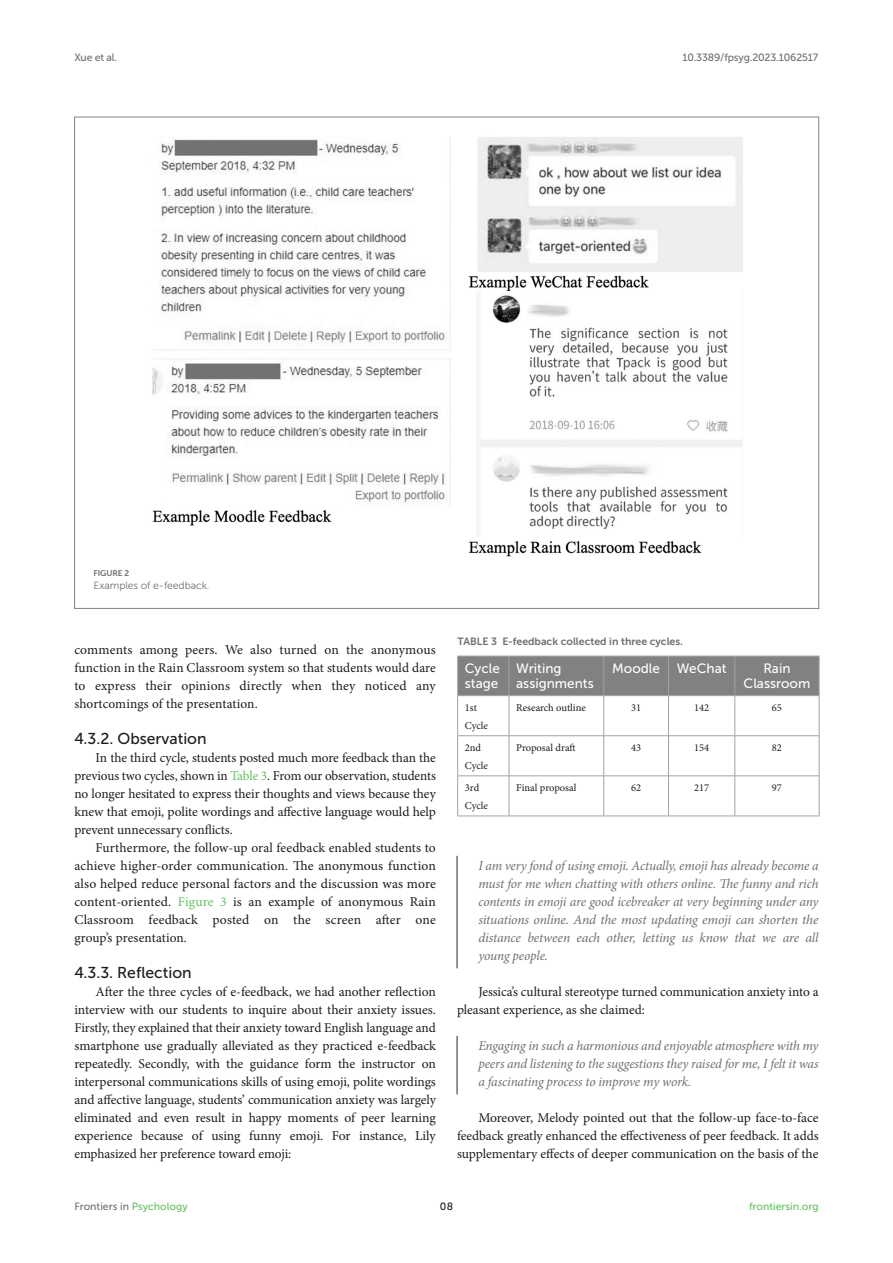
<style>
.page{position:relative;width:893px;height:1263px;background:#fff}
.page>*{position:absolute;margin:0;border:0;box-sizing:border-box;transform-origin:0 0}
.HEAD_3{font:15.75px "Museo Sans 500";color:#1b1c1b}
.TEXT_FLUSH{font:13.5px/18px "Minion Pro";letter-spacing:-.005em;color:#1b1c1b;text-align:justify}
.TEXT{font:13.5px/18px "Minion Pro";letter-spacing:-.005em;color:#1b1c1b;text-align:justify}
.BLOCK_QTN{font:italic 13.5px/18px "Minion Pro";letter-spacing:-.015em;color:#706f70;text-align:justify}
.TB_CH{font:13.5px/15px "Museo Sans 500";color:#fff}
.TB_TX{font:10.5px/18px "Minion Pro";color:#1b1c1b}
.t1{font:10.5px "Museo Sans 500";letter-spacing:-.015em;color:#706f70}
.TT{font:10.5px "Museo Sans 700";color:#706f70}
.FIG_LEG{font:10.5px "Museo Sans 300";letter-spacing:-.01em;color:#706f70}
.t2{font:10.5px "Museo Sans 500";color:#65c161}
.t3{font:10.5px "Museo Sans 500";color:#1b1c1b}
.FIG_HD{font:8.25px "Museo Sans 700";letter-spacing:-.01em;color:#706f70}
.s1{color:#65c161}
</style>
<div class="page">
<hr style="left:456px;top:856px;width:2px;height:112px;background:#706f70">
<hr style="left:456px;top:1036px;width:2px;height:58px;background:#706f70">
<img style="left:152px;top:137px;width:591px;height:420px">
<div style="left:458px;top:657px;width:361px;height:38px;background:#808181"></div>
<hr style="left:668px;top:775px;width:67px;height:1px;background:#a2a3a3">
<hr style="left:668px;top:816px;width:67px;height:1px;background:#a2a3a3">
<hr style="left:668px;top:736px;width:1px;height:40px;background:#a2a3a3">
<hr style="left:604px;top:775px;width:64px;height:1px;background:#a2a3a3">
<hr style="left:668px;top:776px;width:1px;height:40px;background:#a2a3a3">
<hr style="left:604px;top:816px;width:64px;height:1px;background:#a2a3a3">
<hr style="left:603px;top:736px;width:1px;height:40px;background:#a2a3a3">
<hr style="left:509px;top:775px;width:95px;height:1px;background:#a2a3a3">
<hr style="left:603px;top:776px;width:1px;height:40px;background:#a2a3a3">
<hr style="left:509px;top:816px;width:95px;height:1px;background:#a2a3a3">
<hr style="left:735px;top:736px;width:1px;height:40px;background:#a2a3a3">
<hr style="left:819px;top:736px;width:1px;height:40px;background:#a2a3a3">
<hr style="left:735px;top:775px;width:84px;height:1px;background:#a2a3a3">
<hr style="left:735px;top:776px;width:1px;height:40px;background:#a2a3a3">
<hr style="left:819px;top:776px;width:1px;height:40px;background:#a2a3a3">
<hr style="left:735px;top:816px;width:84px;height:1px;background:#a2a3a3">
<hr style="left:457px;top:736px;width:1px;height:40px;background:#a2a3a3">
<hr style="left:509px;top:736px;width:1px;height:40px;background:#a2a3a3">
<hr style="left:457px;top:775px;width:52px;height:1px;background:#a2a3a3">
<hr style="left:457px;top:776px;width:1px;height:40px;background:#a2a3a3">
<hr style="left:509px;top:776px;width:1px;height:40px;background:#a2a3a3">
<hr style="left:457px;top:816px;width:52px;height:1px;background:#a2a3a3">
<hr style="left:509px;top:656px;width:95px;height:1px;background:#a2a3a3">
<hr style="left:509px;top:695px;width:95px;height:1px;background:#a2a3a3">
<hr style="left:604px;top:656px;width:64px;height:1px;background:#a2a3a3">
<hr style="left:603px;top:656px;width:1px;height:39px;background:#a2a3a3">
<hr style="left:604px;top:695px;width:64px;height:1px;background:#a2a3a3">
<hr style="left:668px;top:656px;width:67px;height:1px;background:#a2a3a3">
<hr style="left:668px;top:656px;width:1px;height:39px;background:#a2a3a3">
<hr style="left:668px;top:695px;width:67px;height:1px;background:#a2a3a3">
<hr style="left:735px;top:656px;width:84px;height:1px;background:#a2a3a3">
<hr style="left:735px;top:656px;width:1px;height:39px;background:#a2a3a3">
<hr style="left:819px;top:656px;width:1px;height:39px;background:#a2a3a3">
<hr style="left:735px;top:695px;width:84px;height:1px;background:#a2a3a3">
<hr style="left:457px;top:656px;width:52px;height:1px;background:#a2a3a3">
<hr style="left:457px;top:656px;width:1px;height:39px;background:#a2a3a3">
<hr style="left:509px;top:656px;width:1px;height:39px;background:#a2a3a3">
<hr style="left:457px;top:695px;width:52px;height:1px;background:#a2a3a3">
<hr style="left:509px;top:735px;width:95px;height:1px;background:#a2a3a3">
<hr style="left:603px;top:696px;width:1px;height:39px;background:#a2a3a3">
<hr style="left:604px;top:735px;width:64px;height:1px;background:#a2a3a3">
<hr style="left:668px;top:696px;width:1px;height:39px;background:#a2a3a3">
<hr style="left:668px;top:735px;width:67px;height:1px;background:#a2a3a3">
<hr style="left:735px;top:696px;width:1px;height:39px;background:#a2a3a3">
<hr style="left:819px;top:696px;width:1px;height:39px;background:#a2a3a3">
<hr style="left:735px;top:735px;width:84px;height:1px;background:#a2a3a3">
<hr style="left:457px;top:696px;width:1px;height:39px;background:#a2a3a3">
<hr style="left:509px;top:696px;width:1px;height:39px;background:#a2a3a3">
<hr style="left:457px;top:735px;width:52px;height:1px;background:#a2a3a3">
<p class="t1" style="left:74px;top:51px;width:44px">Xue et al.</p>
<p class="t1" style="left:682px;top:51px;width:138px">10.3389/fpsyg.2023.1062517</p>
<p class="FIG_HD" style="left:94px;top:568px;width:37px">FIGURE 2</p>
<p class="FIG_LEG" style="left:94px;top:580px;width:118px">Examples of e-feedback.</p>
<p class="TEXT_FLUSH" style="left:74px;top:641px;width:363px">comments among peers. We also turned on the anonymous function in the Rain Classroom system so that students would dare to express their opinions directly when they noticed any shortcomings of the presentation.</p>
<p class="HEAD_3" style="left:74px;top:730px;width:134px">4.3.2. Observation</p>
<p class="TEXT_FLUSH" style="left:74px;top:749px;width:363px;text-indent:21px">In the third cycle, students posted much more feedback than the previous two cycles, shown in <span class="s1">Table 3</span>. From our observation, students no longer hesitated to express their thoughts and views because they knew that emoji, polite wordings and affective language would help prevent unnecessary conflicts.</p>
<p class="TEXT" style="left:74px;top:839px;width:363px;text-indent:21px">Furthermore, the follow-up oral feedback enabled students to achieve higher-order communication. The anonymous function also helped reduce personal factors and the discussion was more content-oriented. <span class="s1">Figure 3</span> is an example of anonymous Rain Classroom feedback posted on the screen after one group’s presentation.</p>
<p class="HEAD_3" style="left:74px;top:964px;width:119px">4.3.3. Reflection</p>
<p class="TEXT_FLUSH" style="left:74px;top:983px;width:363px;text-indent:21px">After the three cycles of e-feedback, we had another reflection interview with our students to inquire about their anxiety issues.<br>Firstly, they explained that their anxiety toward English language and smartphone use gradually alleviated as they practiced e-feedback repeatedly. Secondly, with the guidance form the instructor on interpersonal communications skills of using emoji, polite wordings and affective language, students’ communication anxiety was largely eliminated and even result in happy moments of peer learning experience because of using funny emoji. For instance, Lily emphasized her preference toward emoji:</p>
<p class="TT" style="left:457px;top:636px;width:227px">TABLE 3 E-feedback collected in three cycles.</p>
<p class="TB_CH" style="left:465px;top:661px;width:36px">Cycle stage</p>
<p class="TB_CH" style="left:516px;top:661px;width:79px">Writing assignments</p>
<p class="TB_CH" style="left:612px;top:661px;width:49px">Moodle</p>
<p class="TB_CH" style="left:677px;top:661px;width:51px">WeChat</p>
<p class="TB_CH" style="left:744px;top:661px;width:68px;text-align:center">Rain<br>Classroom</p>
<p class="TB_TX" style="left:465px;top:698px;width:25px">1st<br>Cycle</p>
<p class="TB_TX" style="left:516px;top:698px;width:71px">Research outline</p>
<p class="TB_TX" style="left:631px;top:698px;width:12px">31</p>
<p class="TB_TX" style="left:694px;top:698px;width:17px">142</p>
<p class="TB_TX" style="left:772px;top:698px;width:12px">65</p>
<p class="TB_TX" style="left:465px;top:738px;width:25px">2nd<br>Cycle</p>
<p class="TB_TX" style="left:516px;top:738px;width:61px">Proposal draft</p>
<p class="TB_TX" style="left:631px;top:738px;width:12px">43</p>
<p class="TB_TX" style="left:694px;top:738px;width:17px">154</p>
<p class="TB_TX" style="left:772px;top:738px;width:12px">82</p>
<p class="TB_TX" style="left:465px;top:778px;width:25px">3rd<br>Cycle</p>
<p class="TB_TX" style="left:516px;top:778px;width:62px">Final proposal</p>
<p class="TB_TX" style="left:631px;top:778px;width:12px">62</p>
<p class="TB_TX" style="left:694px;top:778px;width:17px">217</p>
<p class="TB_TX" style="left:772px;top:778px;width:12px">97</p>
<p class="BLOCK_QTN" style="left:478px;top:857px;width:342px">I am very fond of using emoji. Actually, emoji has already become a must for me when chatting with others online. The funny and rich contents in emoji are good icebreaker at very beginning under any situations online. And the most updating emoji can shorten the distance between each other, letting us know that we are all young people.</p>
<p class="TEXT" style="left:457px;top:983px;width:363px;text-indent:21px">Jessica’s cultural stereotype turned communication anxiety into a pleasant experience, as she claimed:</p>
<p class="BLOCK_QTN" style="left:478px;top:1037px;width:342px">Engaging in such a harmonious and enjoyable atmosphere with my peers and listening to the suggestions they raised for me, I felt it was a fascinating process to improve my work.</p>
<p class="TEXT" style="left:457px;top:1109px;width:363px;text-indent:21px">Moreover, Melody pointed out that the follow-up face-to-face feedback greatly enhanced the effectiveness of peer feedback. It adds supplementary effects of deeper communication on the basis of the</p>
<p class="t1" style="left:74px;top:1200px;width:115px">Frontiers in <span class="s1">Psychology</span></p>
<p class="t3" style="left:440px;top:1200px;width:15px">08</p>
<p class="t2" style="left:749px;top:1200px;width:71px">frontiersin.org</p>
</div>
